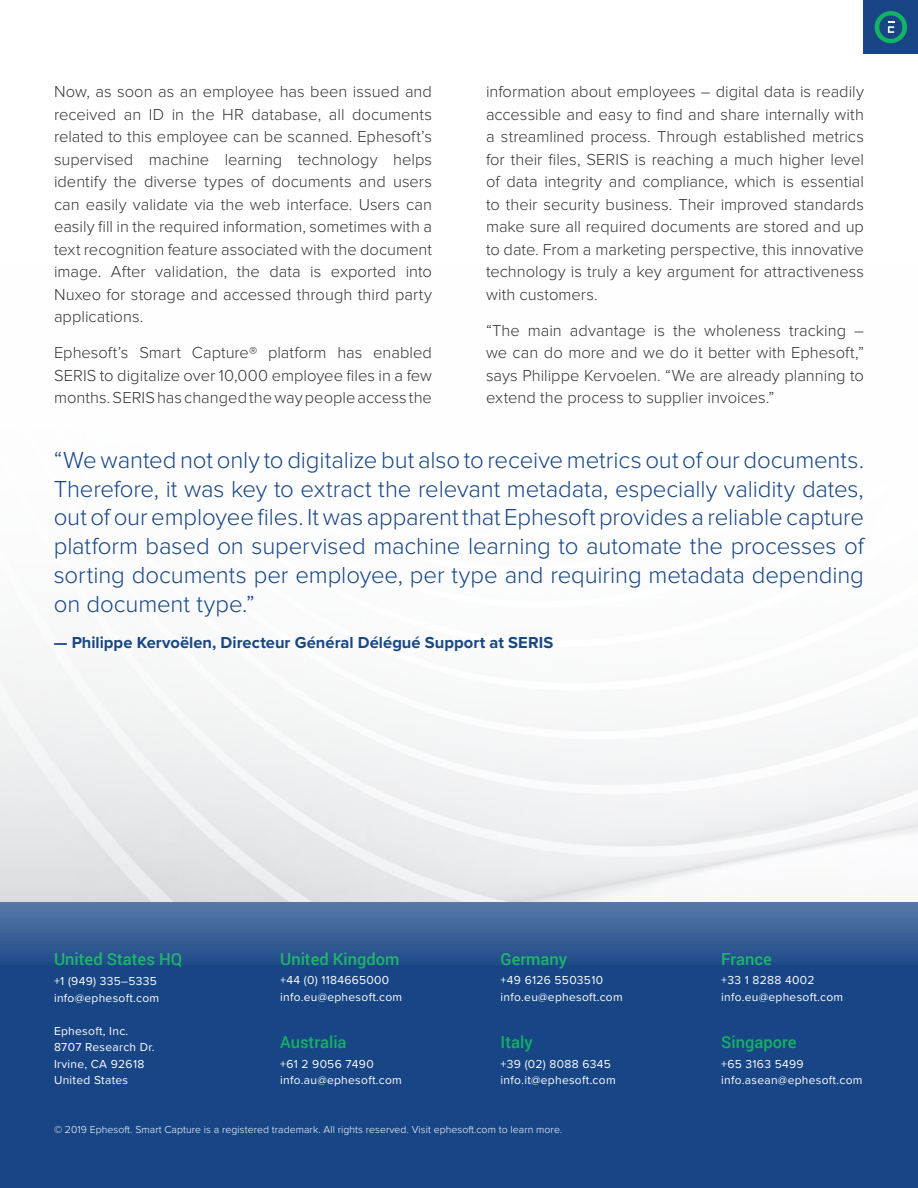
<style>
.page{position:relative;width:918px;height:1188px;background:#fff}
.page>*{position:absolute;margin:0;border:0;box-sizing:border-box;transform-origin:0 0}
.t1{font:300 24px/28.8px "Proxima Nova";letter-spacing:-.005em;color:#184785;text-align:justify}
.t2{font:300 16.5px/22.5px "Proxima Nova";color:#353534;text-align:justify}
.t3{font:500 16.5px "Roboto";color:#12b363}
.t4{font:700 16.5px "Proxima Nova";color:#184785}
.t5{font:12px/16.5px "Proxima Nova";letter-spacing:.025em;color:#fff}
.t6{font:300 10.5px "Proxima Nova";letter-spacing:.005em;color:#fff}
</style>
<div class="page">
<div style="left:864px;top:0;width:54px;height:54px;background:#174585"></div>
<svg style="left:875px;top:11px;width:32px;height:32px"></svg>
<div style="left:0;top:903px;width:918px;height:285px;background:#174585"></div>
<svg style="left:0;top:666px;width:918px;height:296px;fill:#f0f1f1"></svg>
<p class="t2" style="left:54px;top:81px;width:380px">Now, as soon as an employee has been issued and received an ID in the HR database, all documents related to this employee can be scanned. Ephesoft’s supervised machine learning technology helps identify the diverse types of documents and users can easily validate via the web interface. Users can easily fill in the required information, sometimes with a text recognition feature associated with the document image. After validation, the data is exported into Nuxeo for storage and accessed through third party applications.</p>
<p class="t2" style="left:54px;top:342px;width:379px">Ephesoft’s Smart Capture® platform has enabled SERIS to digitalize over 10,000 employee files in a few months. SERIS has changed the way people access the</p>
<p class="t2" style="left:486px;top:81px;width:380px">information about employees – digital data is readily accessible and easy to find and share internally with a streamlined process. Through established metrics for their files, SERIS is reaching a much higher level of data integrity and compliance, which is essential to their security business. Their improved standards make sure all required documents are stored and up to date. From a marketing perspective, this innovative technology is truly a key argument for attractiveness with customers.</p>
<p class="t2" style="left:486px;top:320px;width:380px">“The main advantage is the wholeness tracking – we can do more and we do it better with Ephesoft,” says Philippe Kervoelen. “We are already planning to extend the process to supplier invoices.”</p>
<p class="t1" style="left:54px;top:447px;width:812px">“We wanted not only to digitalize but also to receive metrics out of our documents.<br>Therefore, it was key to extract the relevant metadata, especially validity dates, out of our employee files. It was apparent that Ephesoft provides a reliable capture platform based on supervised machine learning to automate the processes of sorting documents per employee, per type and requiring metadata depending on document type.”</p>
<p class="t4" style="left:54px;top:630px;width:501px">— Philippe Kervoëlen, Directeur Général Délégué Support at SERIS</p>
<p class="t3" style="left:54px;top:947px;width:130px">United States HQ</p>
<p class="t5" style="left:54px;top:972px;width:107px">+1 (949) 335–5335 info@ephesoft.com</p>
<p class="t5" style="left:54px;top:1022px;width:102px">Ephesoft, Inc.<br>8707 Research Dr.<br>Irvine, CA 92618<br>United States</p>
<p class="t3" style="left:280px;top:947px;width:121px">United Kingdom</p>
<p class="t5" style="left:280px;top:971px;width:124px">+44 (0) 1184665000 info.eu@ephesoft.com</p>
<p class="t3" style="left:280px;top:1031px;width:68px">Australia</p>
<p class="t5" style="left:280px;top:1055px;width:123px">+61 2 9056 7490 info.au@ephesoft.com</p>
<p class="t3" style="left:501px;top:947px;width:68px">Germany</p>
<p class="t5" style="left:501px;top:971px;width:124px">+49 6126 5503510 info.eu@ephesoft.com</p>
<p class="t3" style="left:501px;top:1031px;width:34px">Italy</p>
<p class="t5" style="left:501px;top:1055px;width:117px">+39 (02) 8088 6345 info.it@ephesoft.com</p>
<p class="t6" style="left:54px;top:1125px;width:510px">© 2019 Ephesoft. Smart Capture is a registered trademark. All rights reserved. Visit ephesoft.com to learn more.</p>
<p class="t3" style="left:721px;top:947px;width:52px">France</p>
<p class="t5" style="left:721px;top:971px;width:124px">+33 1 8288 4002 info.eu@ephesoft.com</p>
<p class="t3" style="left:721px;top:1031px;width:77px">Singapore</p>
<p class="t5" style="left:721px;top:1055px;width:143px">+65 3163 5499 info.asean@ephesoft.com</p>
</div>
